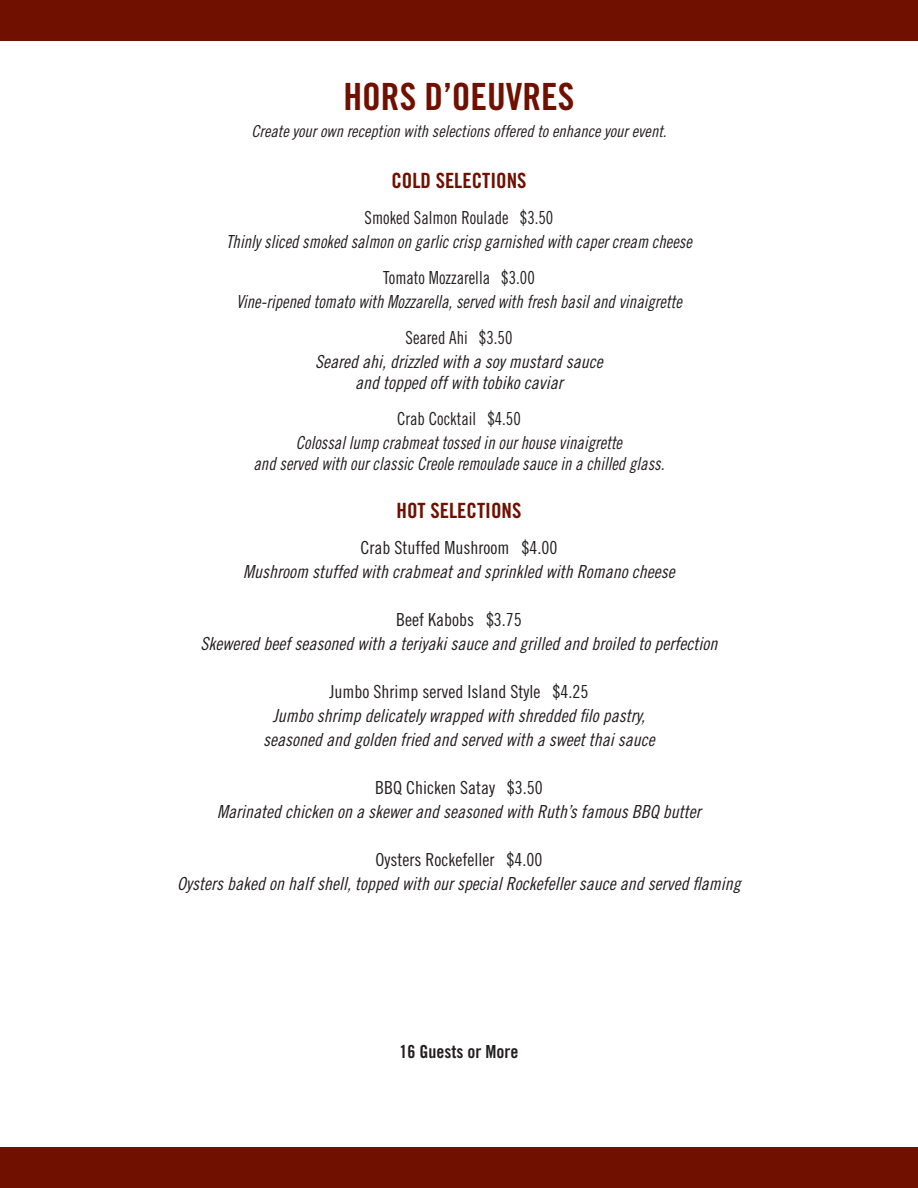
<style>
.page{position:relative;width:918px;height:1188px;background:#fff}
.page>*{position:absolute;margin:0;border:0;box-sizing:border-box;transform-origin:0 0}
.t1{font:37.5px "Trade Gothic Bold Cond Twenty";color:#6f1000}
.t2{font:21px "Trade Gothic Bold Cond Twenty";color:#6f1000}
.t3{font:18px/21px "Trade Gothic Cond Eighteen Obl";color:#231f20;text-align:center}
.t4{font:18px/21px "Trade Gothic Cond Eighteen Obl";color:#231f20;text-align:center;scale:.93 1}
.t5{font:18px "Trade Gothic Cond Eighteen";color:#231f20}
.t6{font:18px "Trade Gothic Cond Eighteen";color:#231f20;scale:.93 1}
.t7{font:18px "Trade Gothic Bold Cond Twenty";color:#231f20}
.t8{font:16.5px "Trade Gothic Cond Eighteen Obl";color:#231f20}
</style>
<div class="page">
<div style="left:0;top:0;width:918px;height:40px;background:#6f1000"></div>
<div style="left:0;top:1148px;width:918px;height:40px;background:#6f1000"></div>
<p class="t1" style="left:343px;top:74px;width:233px">HORS D’OEUVRES</p>
<p class="t8" style="left:251px;top:121px;width:417px">Create your own reception with selections offered to enhance your event.</p>
<p class="t2" style="left:391px;top:167px;width:137px">COLD SELECTIONS</p>
<p class="t6" style="left:365px;top:207px;width:204px">Smoked Salmon Roulade $3.50</p>
<p class="t4" style="left:226px;top:231px;width:502px">Thinly sliced smoked salmon on garlic crisp garnished with caper cream cheese</p>
<p class="t6" style="left:383px;top:267px;width:164px">Tomato Mozzarella $3.00</p>
<p class="t4" style="left:236px;top:291px;width:481px">Vine-ripened tomato with Mozzarella, served with fresh basil and vinaigrette</p>
<p class="t6" style="left:406px;top:327px;width:116px">Seared Ahi $3.50</p>
<p class="t3" style="left:315px;top:351px;width:289px">Seared ahi, drizzled with a soy mustard sauce and topped off with tobiko caviar</p>
<p class="t6" style="left:397px;top:408px;width:134px">Crab Cocktail $4.50</p>
<p class="t4" style="left:254px;top:432px;width:443px">Colossal lump crabmeat tossed in our house vinaigrette<br>and served with our classic Creole remoulade sauce in a chilled glass.</p>
<p class="t2" style="left:397px;top:497px;width:126px">HOT SELECTIONS</p>
<p class="t5" style="left:361px;top:537px;width:198px">Crab Stuffed Mushroom $4.00</p>
<p class="t3" style="left:243px;top:561px;width:433px">Mushroom stuffed with crabmeat and sprinkled with Romano cheese</p>
<p class="t5" style="left:396px;top:609px;width:127px">Beef Kabobs $3.75</p>
<p class="t3" style="left:201px;top:633px;width:518px">Skewered beef seasoned with a teriyaki sauce and grilled and broiled to perfection</p>
<p class="t5" style="left:330px;top:681px;width:260px">Jumbo Shrimp served Island Style $4.25</p>
<p class="t3" style="left:263px;top:703px;width:393px;line-height:24px">Jumbo shrimp delicately wrapped with shredded filo pastry, seasoned and golden fried and served with a sweet thai sauce</p>
<p class="t5" style="left:375px;top:777px;width:169px">BBQ Chicken Satay $3.50</p>
<p class="t3" style="left:217px;top:801px;width:485px">Marinated chicken on a skewer and seasoned with Ruth’s famous BBQ butter</p>
<p class="t5" style="left:376px;top:849px;width:168px">Oysters Rockefeller $4.00</p>
<p class="t3" style="left:177px;top:873px;width:565px">Oysters baked on half shell, topped with our special Rockefeller sauce and served flaming</p>
<p class="t7" style="left:400px;top:1040px;width:120px">16 Guests or More</p>
</div>
